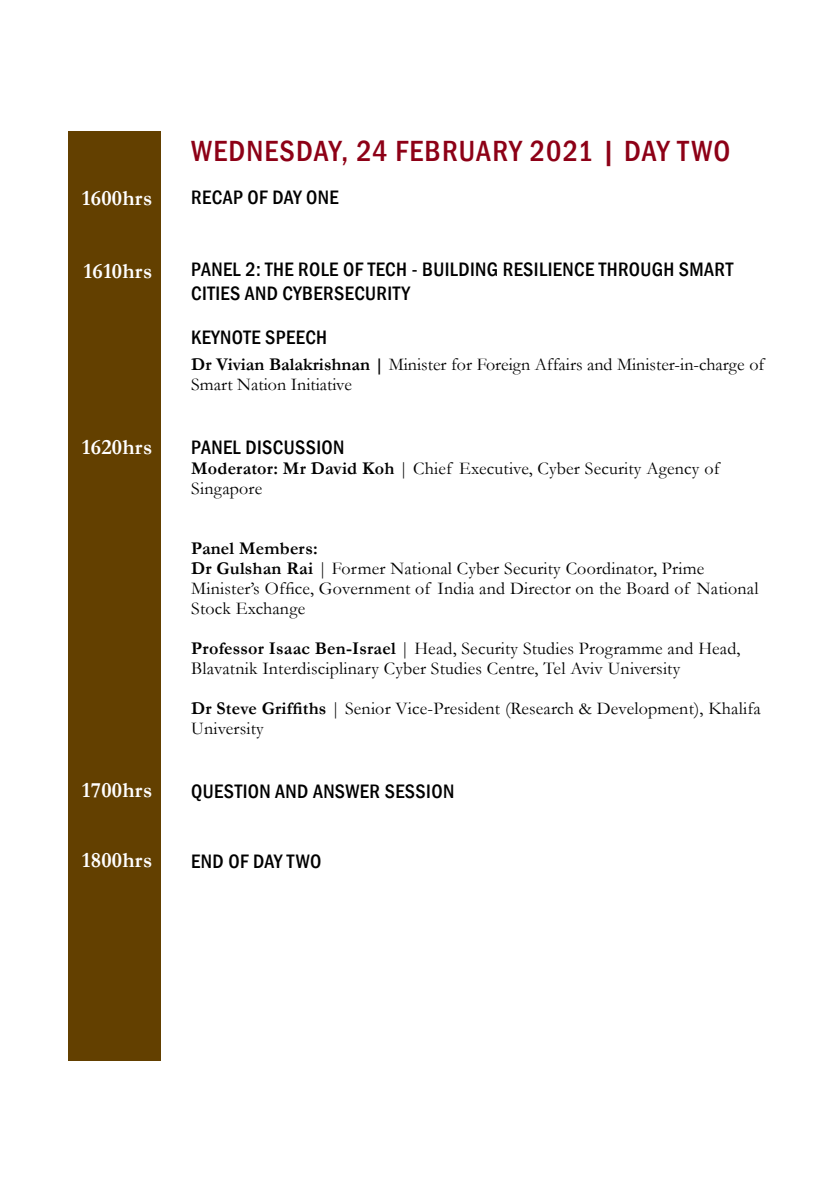
<style>
.page{position:relative;width:840px;height:1191px;background:#fff}
.page>*{position:absolute;margin:0;border:0;box-sizing:border-box;transform-origin:0 0}
.t1{font:500 condensed 30px "Franklin Gothic";letter-spacing:.04em;color:#8d0016}
.t2{font:700 22px "Garamond";letter-spacing:.01em;color:#fff}
.t3{font:500 condensed 20px/24px "Franklin Gothic";letter-spacing:.02em;color:#000}
.t4{font:18px/20px "Garamond";letter-spacing:.01em;color:#000}
.s1{font-weight:700}
</style>
<div class="page">
<div style="left:68px;top:131px;width:93px;height:929px;background:#634000"></div>
<h1 class="t1" style="left:191px;top:131px;width:540px">WEDNESDAY, 24 FEBRUARY 2021 | DAY TWO</h1>
<p class="t2" style="left:82px;top:185px;width:72px">1600hrs</p>
<p class="t3" style="left:191px;top:185px;width:149px">RECAP OF DAY ONE</p>
<p class="t2" style="left:83px;top:257px;width:70px">1610hrs</p>
<p class="t3" style="left:191px;top:257px;width:543px">PANEL 2: THE ROLE OF TECH - BUILDING RESILIENCE THROUGH SMART<br>CITIES AND CYBERSECURITY</p>
<p class="t3" style="left:191px;top:325px;width:137px">KEYNOTE SPEECH</p>
<p class="t4" style="left:191px;top:354px;width:574px"><span class="s1">Dr Vivian Balakrishnan |</span> Minister for Foreign Affairs and Minister-in-charge of<br>Smart Nation Initiative</p>
<p class="t2" style="left:82px;top:434px;width:72px">1620hrs</p>
<p class="t3" style="left:191px;top:435px;width:154px">PANEL DISCUSSION</p>
<p class="t4" style="left:191px;top:458px;width:529px"><span class="s1">Moderator: Mr David Koh</span> | Chief Executive, Cyber Security Agency of<br>Singapore</p>
<p class="t4" style="left:191px;top:538px;width:568px"><span class="s1">Panel Members:<br>Dr Gulshan Rai</span> | Former National Cyber Security Coordinator, Prime Minister’s Office, Government of India and Director on the Board of National Stock Exchange</p>
<p class="t4" style="left:191px;top:638px;width:550px"><span class="s1">Professor Isaac Ben-Israel</span> | Head, Security Studies Programme and Head,<br>Blavatnik Interdisciplinary Cyber Studies Centre, Tel Aviv University</p>
<p class="t4" style="left:191px;top:698px;width:570px"><span class="s1">Dr Steve Griffiths</span> | Senior Vice-President (Research &amp; Development), Khalifa<br>University</p>
<p class="t2" style="left:82px;top:777px;width:72px">1700hrs</p>
<p class="t3" style="left:191px;top:779px;width:264px">QUESTION AND ANSWER SESSION</p>
<p class="t2" style="left:82px;top:847px;width:72px">1800hrs</p>
<p class="t3" style="left:191px;top:849px;width:131px">END OF DAY TWO</p>
</div>
